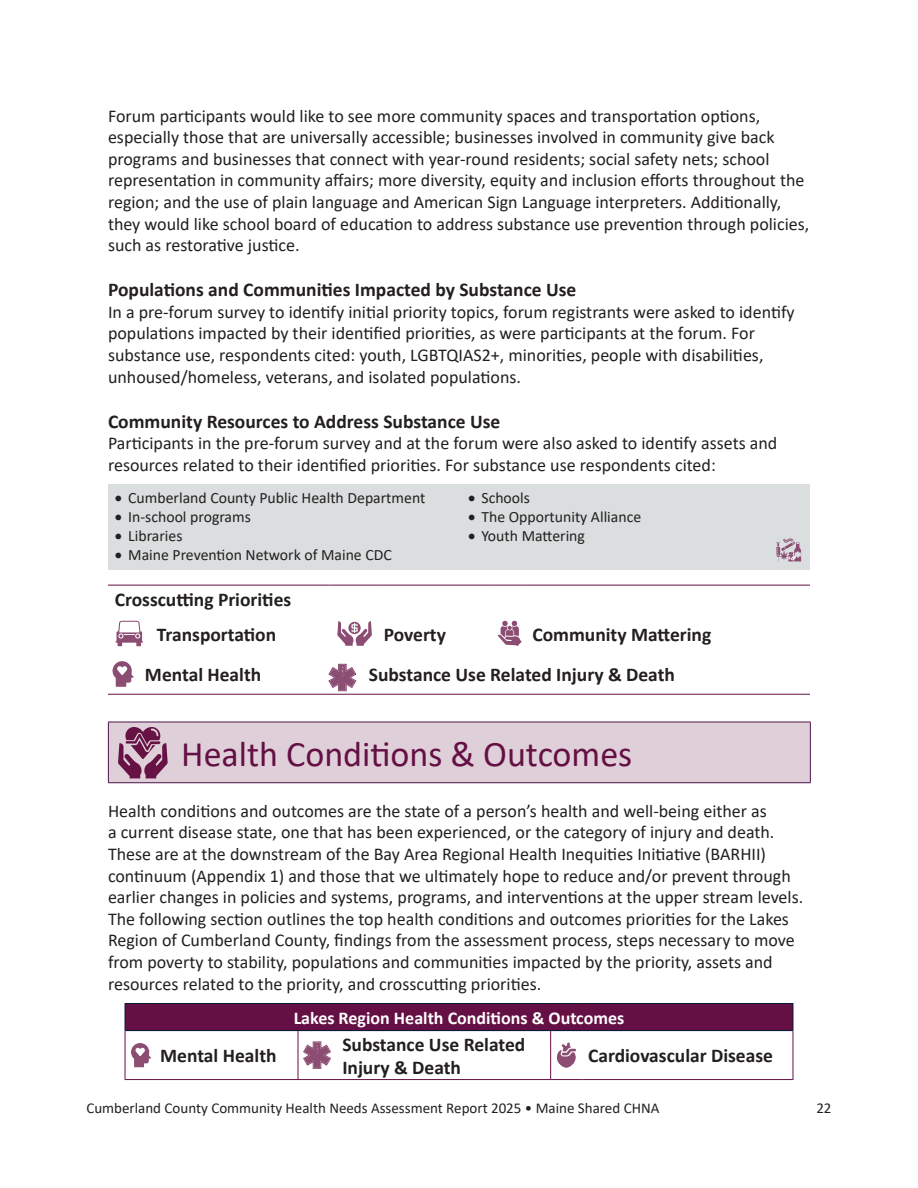
<style>
.page{position:relative;width:918px;height:1188px;background:#fff}
.page>*{position:absolute;margin:0;border:0;box-sizing:border-box;transform-origin:0 0}
.Report_SubSections_Priorities{font:36px "Calibri";color:#651044}
.Body_Text_Header{font:700 19.5px/23.4px "Calibri";color:#231f20}
.Body_Text{font:18px/21.6px "Calibri";color:#231f20}
.t1{font:700 18px "Calibri";color:#fff}
.t2{font:15.75px "Calibri";color:#231f20}
.t3{font:15px "Calibri";color:#231f20}
</style>
<div class="page">
<div style="left:108px;top:484px;width:702px;height:86px;background:#dadedf"></div>
<svg style="left:776px;top:538px;width:25px;height:24px"></svg>
<hr style="left:108px;top:585px;width:38px;height:1px;background:#651044">
<hr style="left:146px;top:585px;width:183px;height:1px;background:#651044">
<hr style="left:329px;top:585px;width:48px;height:1px;background:#651044">
<hr style="left:377px;top:585px;width:113px;height:1px;background:#651044">
<hr style="left:490px;top:585px;width:36px;height:1px;background:#651044">
<hr style="left:526px;top:585px;width:284px;height:1px;background:#651044">
<svg style="left:116px;top:621px;width:27px;height:25px"></svg>
<svg style="left:337px;top:621px;width:35px;height:25px"></svg>
<svg style="left:498px;top:621px;width:24px;height:25px"></svg>
<hr style="left:108px;top:694px;width:30px;height:1px;background:#651044">
<hr style="left:138px;top:694px;width:170px;height:1px;background:#651044">
<hr style="left:308px;top:694px;width:54px;height:1px;background:#651044">
<hr style="left:362px;top:694px;width:448px;height:1px;background:#651044">
<div style="left:116px;top:675px;width:10px;height:12px;background:#8c4d73"></div>
<svg style="left:113px;top:661px;width:21px;height:22px"></svg>
<div style="left:108px;top:722px;width:702px;height:61px;background:#dfcfd8"></div>
<hr style="left:108px;top:722px;width:703px;height:1px;background:#501549">
<hr style="left:108px;top:722px;width:1px;height:60px;background:#501549">
<hr style="left:810px;top:722px;width:1px;height:60px;background:#501549">
<hr style="left:108px;top:782px;width:703px;height:1px;background:#501549">
<div style="left:125px;top:1004px;width:668px;height:27px;background:#651044"></div>
<hr style="left:125px;top:1031px;width:1px;height:48px;background:#651044">
<hr style="left:125px;top:1079px;width:30px;height:1px;background:#651044">
<hr style="left:155px;top:1079px;width:143px;height:1px;background:#651044">
<hr style="left:298px;top:1031px;width:1px;height:48px;background:#651044">
<hr style="left:298px;top:1079px;width:39px;height:1px;background:#651044">
<hr style="left:337px;top:1079px;width:214px;height:1px;background:#651044">
<hr style="left:550px;top:1031px;width:1px;height:48px;background:#651044">
<hr style="left:793px;top:1031px;width:1px;height:48px;background:#651044">
<hr style="left:551px;top:1079px;width:32px;height:1px;background:#651044">
<hr style="left:583px;top:1079px;width:210px;height:1px;background:#651044">
<hr style="left:125px;top:1003px;width:30px;height:1px;background:#051d39">
<svg style="left:125px;top:1004px;width:1px;height:26px"></svg>
<hr style="left:155px;top:1003px;width:143px;height:1px;background:#051d39">
<hr style="left:298px;top:1003px;width:39px;height:1px;background:#051d39">
<hr style="left:337px;top:1003px;width:214px;height:1px;background:#051d39">
<hr style="left:551px;top:1003px;width:32px;height:1px;background:#051d39">
<hr style="left:583px;top:1003px;width:210px;height:1px;background:#051d39">
<svg style="left:793px;top:1004px;width:1px;height:26px"></svg>
<hr style="left:125px;top:1030px;width:30px;height:1px;background:#051d39">
<hr style="left:155px;top:1030px;width:143px;height:1px;background:#051d39">
<hr style="left:298px;top:1030px;width:39px;height:1px;background:#051d39">
<hr style="left:337px;top:1030px;width:214px;height:1px;background:#051d39">
<hr style="left:551px;top:1030px;width:32px;height:1px;background:#051d39">
<hr style="left:583px;top:1030px;width:210px;height:1px;background:#051d39">
<div style="left:134px;top:1056px;width:10px;height:11px;background:#8c4d73"></div>
<svg style="left:131px;top:1043px;width:20px;height:20px"></svg>
<svg style="left:303px;top:1042px;width:28px;height:27px"></svg>
<svg style="left:557px;top:1043px;width:19px;height:25px"></svg>
<svg style="left:329px;top:664px;width:27px;height:27px"></svg>
<svg style="left:118px;top:727px;width:50px;height:51px"></svg>
<p class="Body_Text" style="left:108px;top:104px;width:703px">Forum participants would like to see more community spaces and transportation options, especially those that are universally accessible; businesses involved in community give back programs and businesses that connect with year-round residents; social safety nets; school representation in community affairs; more diversity, equity and inclusion efforts throughout the region; and the use of plain language and American Sign Language interpreters. Additionally, they would like school board of education to address substance use prevention through policies, such as restorative justice.</p>
<p class="Body_Text_Header" style="left:108px;top:278px;width:470px">Populations and Communities Impacted by Substance Use</p>
<p class="Body_Text" style="left:108px;top:300px;width:688px">In a pre-forum survey to identify initial priority topics, forum registrants were asked to identify populations impacted by their identified priorities, as were participants at the forum. For substance use, respondents cited: youth, LGBTQIAS2+, minorities, people with disabilities, unhoused/homeless, veterans, and isolated populations.</p>
<p class="Body_Text_Header" style="left:108px;top:409px;width:394px">Community Resources to Address Substance Use</p>
<p class="Body_Text" style="left:108px;top:432px;width:671px">Participants in the pre-forum survey and at the forum were also asked to identify assets and resources related to their identified priorities. For substance use respondents cited:</p>
<p class="t2" style="left:115px;top:487px;width:312px">• Cumberland County Public Health Department</p>
<p class="t2" style="left:115px;top:506px;width:138px">• In-school programs</p>
<p class="t2" style="left:115px;top:525px;width:69px">• Libraries</p>
<p class="t2" style="left:115px;top:543px;width:279px">• Maine Prevention Network of Maine CDC</p>
<p class="t2" style="left:468px;top:487px;width:64px">• Schools</p>
<p class="t2" style="left:468px;top:506px;width:175px">• The Opportunity Alliance</p>
<p class="t2" style="left:468px;top:525px;width:119px">• Youth Mattering</p>
<p class="Body_Text_Header" style="left:115px;top:588px;width:178px">Crosscutting Priorities</p>
<p class="Body_Text_Header" style="left:157px;top:622px;width:121px">Transportation</p>
<p class="Body_Text_Header" style="left:384px;top:622px;width:64px">Poverty</p>
<p class="Body_Text_Header" style="left:532px;top:622px;width:180px">Community Mattering</p>
<p class="Body_Text_Header" style="left:145px;top:663px;width:118px">Mental Health</p>
<p class="Body_Text_Header" style="left:369px;top:663px;width:308px">Substance Use Related Injury &amp; Death</p>
<p class="Report_SubSections_Priorities" style="left:181px;top:729px;width:453px">Health Conditions &amp; Outcomes</p>
<p class="Body_Text" style="left:108px;top:800px;width:697px">Health conditions and outcomes are the state of a person’s health and well-being either as<br>a current disease state, one that has been experienced, or the category of injury and death.<br>These are at the downstream of the Bay Area Regional Health Inequities Initiative (BARHII) continuum (Appendix 1) and those that we ultimately hope to reduce and/or prevent through earlier changes in policies and systems, programs, and interventions at the upper stream levels.<br>The following section outlines the top health conditions and outcomes priorities for the Lakes Region of Cumberland County, findings from the assessment process, steps necessary to move from poverty to stability, populations and communities impacted by the priority, assets and resources related to the priority, and crosscutting priorities.</p>
<p class="t1" style="left:294px;top:1005px;width:332px">Lakes Region Health Conditions &amp; Outcomes</p>
<p class="Body_Text_Header" style="left:160px;top:1044px;width:118px">Mental Health</p>
<p class="Body_Text_Header" style="left:342px;top:1032px;width:184px">Substance Use Related<br>Injury &amp; Death</p>
<p class="Body_Text_Header" style="left:588px;top:1044px;width:186px">Cardiovascular Disease</p>
<p class="t3" style="left:86px;top:1097px;width:574px">Cumberland County Community Health Needs Assessment Report 2025 • Maine Shared CHNA</p>
<p class="t3" style="left:816px;top:1097px;width:17px">22</p>
</div>
